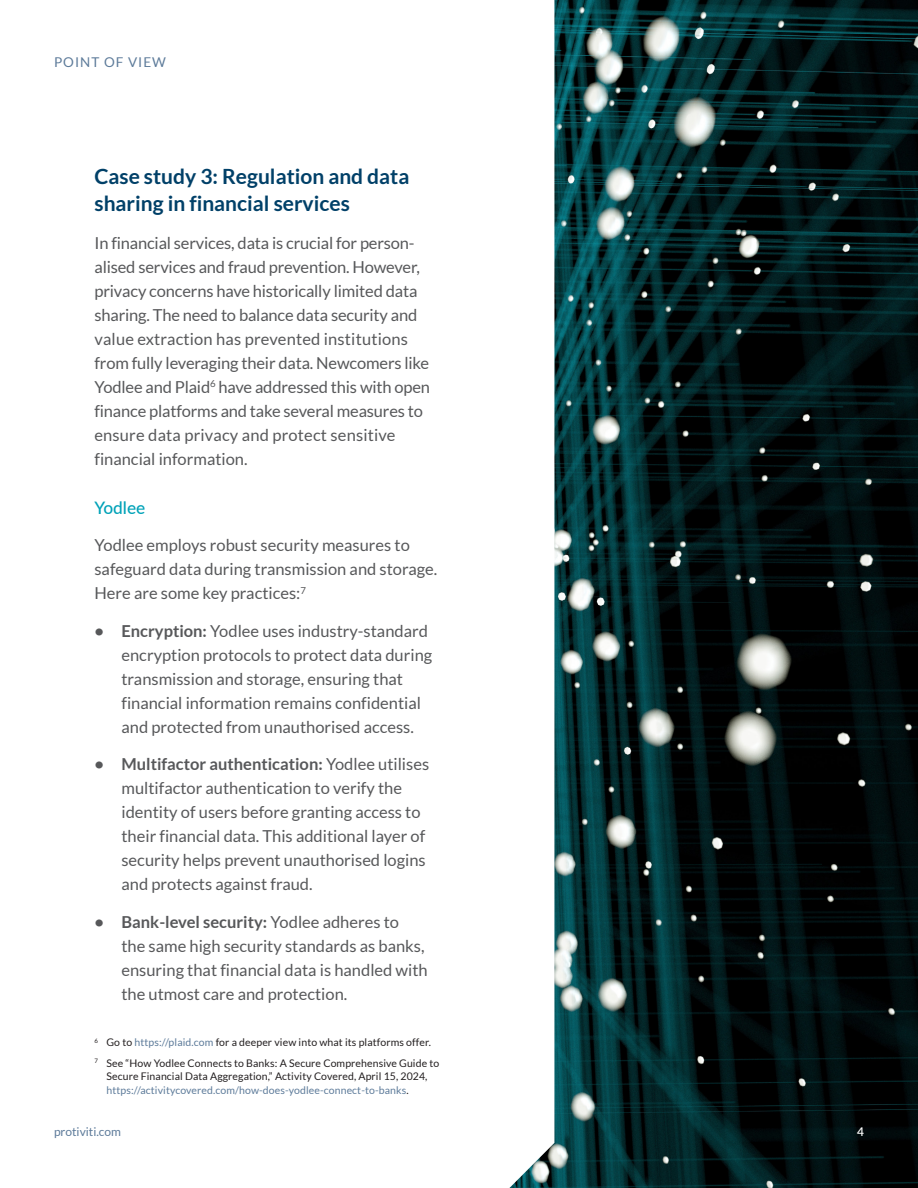
<style>
.page{position:relative;width:918px;height:1188px;background:#fff}
.page>*{position:absolute;margin:0;border:0;box-sizing:border-box;transform-origin:0 0}
.t1{font:700 21px/27px "Lato";color:#004068}
.t2{font:500 17.25px "Lato";color:#00a2b8}
.t3{font:16.5px/24px "Lato";color:#57585a}
.t4{font:13.5px "Lato";letter-spacing:.075em;color:#5d7b9a}
.t5{font:12px "Lato";color:#5d7b9a}
.t6{font:600 12px "Lato";color:#fff}
.t7{font:10.5px/20.2px "Lato";letter-spacing:.01em;color:#231f20}
.s1{font-weight:700}
.s2{color:#5d7b9a}
</style>
<div class="page">
<img style="left:554px;top:0;width:364px;height:1188px">
<p class="t4" style="left:54px;top:55px;width:114px">POINT OF VIEW</p>
<p class="t1" style="left:94px;top:163px;width:316px">Case study 3: Regulation and data sharing in financial services</p>
<p class="t3" style="left:94px;top:231px;width:337px">In financial services, data is crucial for person&shy;alised services and fraud prevention. However, privacy concerns have historically limited data sharing. The need to balance data security and value extraction has prevented institutions from fully leveraging their data. Newcomers like Yodlee and Plaid<sup>6</sup> have addressed this with open finance platforms and take several measures to ensure data privacy and protect sensitive financial information.</p>
<p class="t2" style="left:94px;top:495px;width:52px">Yodlee</p>
<p class="t3" style="left:94px;top:533px;width:344px">Yodlee employs robust security measures to safeguard data during transmission and storage.<br>Here are some key practices:<sup>7</sup></p>
<p class="t3" style="left:122px;top:618px;width:312px;text-indent:-27px"><span class="s1">• Encryption:</span> Yodlee uses industry-standard encryption protocols to protect data during transmission and storage, ensuring that financial information remains confidential and protected from unauthorised access.</p>
<p class="t3" style="left:122px;top:752px;width:309px;text-indent:-27px"><span class="s1">• Multifactor authentication:</span> Yodlee utilises multifactor authentication to verify the identity of users before granting access to their financial data. This additional layer of security helps prevent unauthorised logins and protects against fraud.</p>
<p class="t3" style="left:122px;top:909px;width:308px;text-indent:-27px"><span class="s1">• Bank-level security:</span> Yodlee adheres to<br>the same high security standards as banks, ensuring that financial data is handled with the utmost care and protection.</p>
<p class="t7" style="left:94px;top:1032px;width:346px"><sup>6</sup> Go to <span class="s2">https://plaid.com</span> for a deeper view into what its platforms offer.<br><sup>7</sup> See “How Yodlee Connects to Banks: A Secure Comprehensive Guide to</p>
<p class="t7" style="left:106px;top:1069px;width:323px;line-height:13.5px">Secure Financial Data Aggregation,” Activity Covered, April 15, 2024, <span class="s2">https://activitycovered.com/how-does-yodlee-connect-to-banks</span>.</p>
<p class="t5" style="left:54px;top:1125px;width:69px">protiviti.com</p>
<p class="t6" style="left:857px;top:1123px;width:8px">4</p>
</div>
